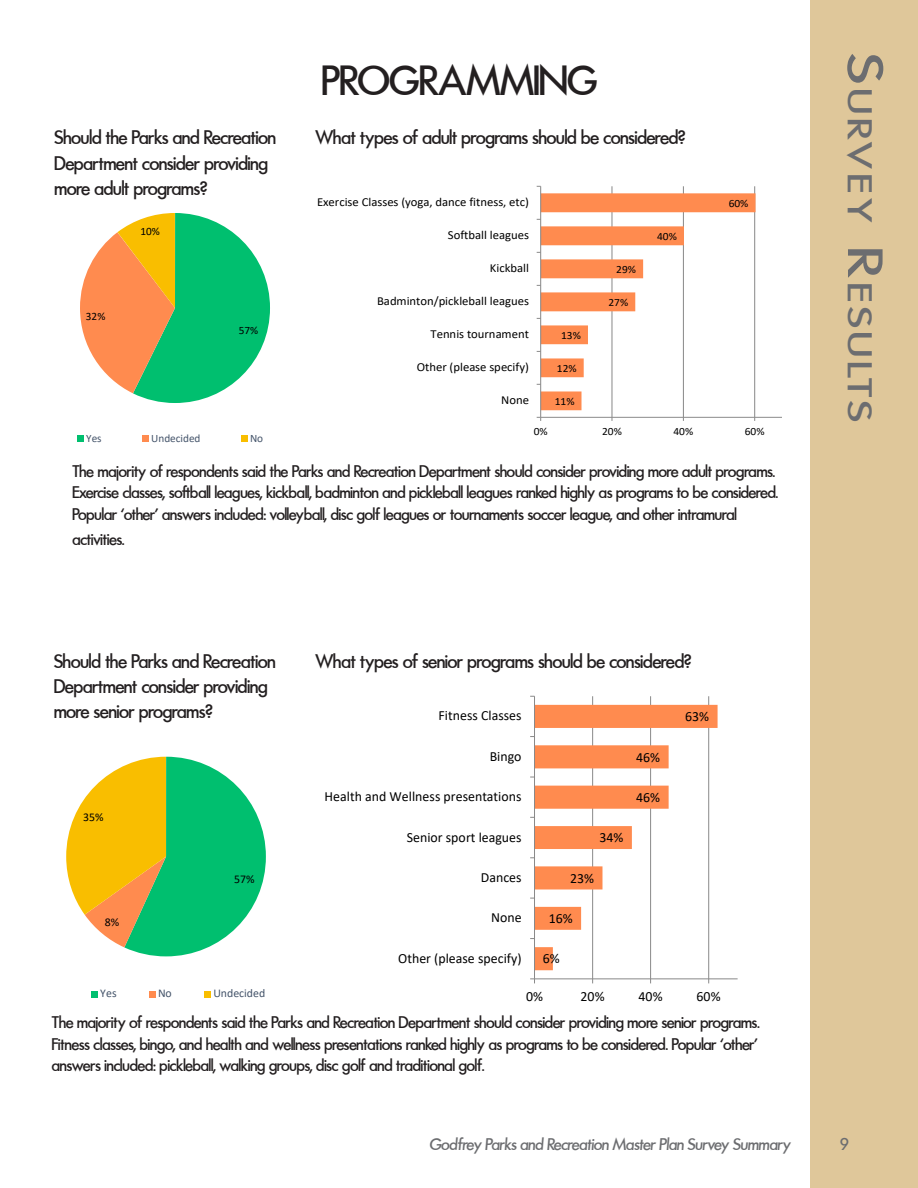
<style>
.page{position:relative;width:918px;height:1188px;background:#fff}
.page>*{position:absolute;margin:0;border:0;box-sizing:border-box;transform-origin:0 0}
.t1{font:500 45px "Futura";color:#231f20}
.t2{font:500 36.75px "Futura";letter-spacing:.115em;color:#6c6d70;scale:1.3 1}
.t3{font:500 21px/25.2px "Futura";color:#231f20}
.t4{font:500 18px/21.6px "Futura";color:#231f20}
.t5{font:500 18px "Futura";letter-spacing:-.025em;color:#6c6d70}
.t6{font:13.95px "Calibri";color:#000}
.t7{font:12.3px "Calibri";color:#000;scale:1.04 1}
.t8{font:11.85px "Calibri";color:#44546a}
.t9{font:11.85px "Calibri";color:#000}
.t10{font:11.25px "Calibri";color:#44546a}
.t11{font:11.25px "Calibri";color:#000}
.t12{font:11.1px "Calibri";color:#000;scale:1.04 1}
.s1{font-size:52.5px}
</style>
<div class="page">
<div style="left:810px;top:0;width:108px;height:1188px;background:#dfc79a"></div>
<svg style="left:77px;top:213px;width:193px;height:229px"></svg>
<svg style="left:66px;top:756px;width:200px;height:242px"></svg>
<svg style="left:530px;top:695px;width:208px;height:289px"></svg>
<svg style="left:536px;top:185px;width:246px;height:236px"></svg>
<p class="t1" style="left:322px;top:57px;width:277px">PROGRAMMING</p>
<p class="t3" style="left:55px;top:125px;width:223px">Should the Parks and Recreation<br>Department consider providing more adult programs?</p>
<p class="t3" style="left:315px;top:125px;width:372px">What types of adult programs should be considered?</p>
<p class="t7" style="left:317px;top:194px;width:205px">Exercise Classes (yoga, dance fitness, etc)</p>
<p class="t12" style="left:729px;top:195px;width:21px">60%</p>
<p class="t11" style="left:140px;top:224px;width:21px">10%</p>
<p class="t7" style="left:448px;top:227px;width:79px">Softball leagues</p>
<p class="t12" style="left:657px;top:228px;width:21px">40%</p>
<p class="t7" style="left:490px;top:260px;width:39px">Kickball</p>
<p class="t12" style="left:616px;top:261px;width:21px">29%</p>
<p class="t7" style="left:377px;top:293px;width:148px">Badminton/pickleball leagues</p>
<p class="t12" style="left:608px;top:294px;width:21px">27%</p>
<p class="t11" style="left:86px;top:308px;width:21px">32%</p>
<p class="t11" style="left:239px;top:322px;width:21px">57%</p>
<p class="t7" style="left:431px;top:326px;width:96px">Tennis tournament</p>
<p class="t12" style="left:561px;top:327px;width:21px">13%</p>
<p class="t7" style="left:417px;top:359px;width:109px">Other (please specify)</p>
<p class="t12" style="left:557px;top:360px;width:21px">12%</p>
<p class="t7" style="left:501px;top:392px;width:28px">None</p>
<p class="t12" style="left:555px;top:393px;width:21px">11%</p>
<p class="t12" style="left:534px;top:424px;width:15px">0%</p>
<p class="t12" style="left:602px;top:424px;width:21px">20%</p>
<p class="t12" style="left:673px;top:424px;width:21px">40%</p>
<p class="t12" style="left:745px;top:424px;width:21px">60%</p>
<p class="t10" style="left:86px;top:430px;width:17px">Yes</p>
<p class="t10" style="left:151px;top:430px;width:51px">Undecided</p>
<p class="t10" style="left:250px;top:430px;width:15px">No</p>
<p class="t4" style="left:72px;top:460px;width:707px">The majority of respondents said the Parks and Recreation Department should consider providing more adult programs.<br>Exercise classes, softball leagues, kickball, badminton and pickleball leagues ranked highly as programs to be considered.<br>Popular ‘other’ answers included: volleyball, disc golf leagues or tournaments soccer league, and other intramural</p>
<p class="t4" style="left:72px;top:529px;width:53px">activities.</p>
<p class="t3" style="left:54px;top:649px;width:223px">Should the Parks and Recreation<br>Department consider providing more senior programs?</p>
<p class="t3" style="left:315px;top:649px;width:377px">What types of senior programs should be considered?</p>
<p class="t6" style="left:439px;top:706px;width:85px">Fitness Classes</p>
<p class="t6" style="left:685px;top:707px;width:25px">63%</p>
<p class="t6" style="left:490px;top:746px;width:33px">Bingo</p>
<p class="t6" style="left:636px;top:747px;width:25px">46%</p>
<p class="t6" style="left:325px;top:787px;width:198px">Health and Wellness presentations</p>
<p class="t6" style="left:636px;top:788px;width:25px">46%</p>
<p class="t9" style="left:83px;top:809px;width:22px">35%</p>
<p class="t6" style="left:407px;top:827px;width:116px">Senior sport leagues</p>
<p class="t6" style="left:600px;top:828px;width:25px">34%</p>
<p class="t9" style="left:234px;top:870px;width:22px">57%</p>
<p class="t6" style="left:481px;top:868px;width:42px">Dances</p>
<p class="t6" style="left:570px;top:868px;width:25px">23%</p>
<p class="t9" style="left:105px;top:914px;width:16px">8%</p>
<p class="t6" style="left:491px;top:908px;width:32px">None</p>
<p class="t6" style="left:549px;top:909px;width:25px">16%</p>
<p class="t6" style="left:398px;top:948px;width:125px">Other (please specify)</p>
<p class="t6" style="left:543px;top:949px;width:18px">6%</p>
<p class="t8" style="left:100px;top:985px;width:18px">Yes</p>
<p class="t8" style="left:158px;top:985px;width:15px">No</p>
<p class="t8" style="left:213px;top:985px;width:53px">Undecided</p>
<p class="t6" style="left:526px;top:987px;width:18px">0%</p>
<p class="t6" style="left:581px;top:987px;width:26px">20%</p>
<p class="t6" style="left:639px;top:987px;width:26px">40%</p>
<p class="t6" style="left:697px;top:987px;width:26px">60%</p>
<p class="t4" style="left:52px;top:1012px;width:709px;text-align:justify">The majority of respondents said the Parks and Recreation Department should consider providing more senior programs.<br>Fitness classes, bingo, and health and wellness presentations ranked highly as programs to be considered. Popular ‘other’ answers included: pickleball, walking groups, disc golf and traditional golf.</p>
<h2 class="t2" style="left:879px;top:54px;width:284px;rotate:90deg"><span class="s1">S</span>urvey <span class="s1">R</span>esults</h2>
<p class="t5" style="left:429px;top:1135px;width:363px">Godfrey Parks and Recreation Master Plan Survey Summary</p>
<p class="t5" style="left:841px;top:1135px;width:10px">9</p>
</div>
